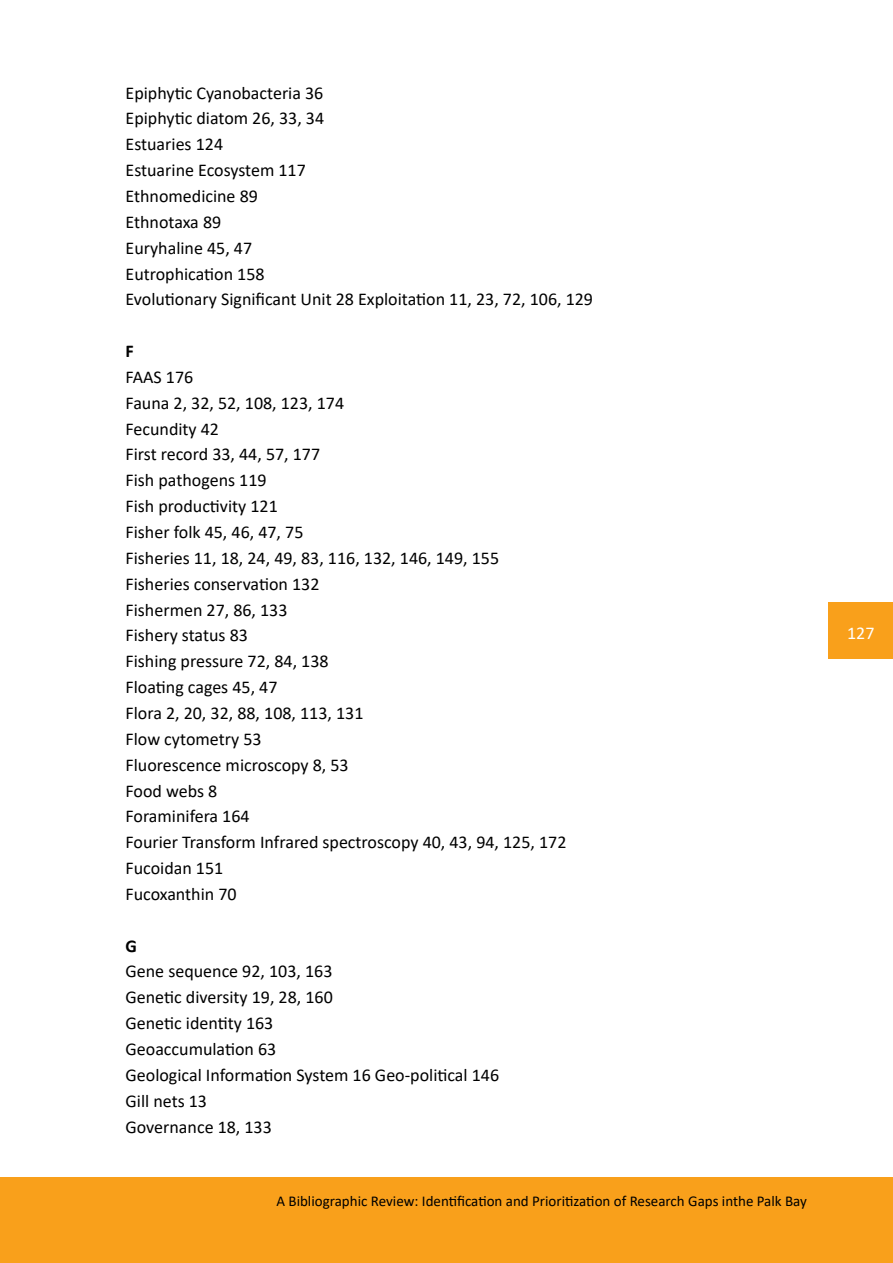
<style>
.page{position:relative;width:893px;height:1263px;background:#fff}
.page>*{position:absolute;margin:0;border:0;box-sizing:border-box;transform-origin:0 0}
.t1{font:18px/25.8px "Calibri";color:#000}
.t2{font:18px "Calibri";color:#fff}
.t3{font:700 18px "Calibri";color:#000}
.t4{font:15px "Calibri";color:#000}
</style>
<div class="page">
<div style="left:0;top:1177px;width:893px;height:86px;background:#f9a01b"></div>
<div style="left:828px;top:603px;width:65px;height:56px;background:#f9a01b"></div>
<p class="t1" style="left:126px;top:79px;width:469px">Epiphytic Cyanobacteria 36<br>Epiphytic diatom 26, 33, 34<br>Estuaries 124<br>Estuarine Ecosystem 117<br>Ethnomedicine 89<br>Ethnotaxa 89<br>Euryhaline 45, 47<br>Eutrophication 158<br>Evolutionary Significant Unit 28 Exploitation 11, 23, 72, 106, 129</p>
<p class="t3" style="left:126px;top:338px;width:10px">F</p>
<p class="t1" style="left:126px;top:364px;width:442px">FAAS 176<br>Fauna 2, 32, 52, 108, 123, 174<br>Fecundity 42<br>First record 33, 44, 57, 177<br>Fish pathogens 119<br>Fish productivity 121<br>Fisher folk 45, 46, 47, 75<br>Fisheries 11, 18, 24, 49, 83, 116, 132, 146, 149, 155<br>Fisheries conservation 132<br>Fishermen 27, 86, 133<br>Fishery status 83<br>Fishing pressure 72, 84, 138<br>Floating cages 45, 47<br>Flora 2, 20, 32, 88, 108, 113, 131<br>Flow cytometry 53<br>Fluorescence microscopy 8, 53<br>Food webs 8<br>Foraminifera 164<br>Fourier Transform Infrared spectroscopy 40, 43, 94, 125, 172<br>Fucoidan 151<br>Fucoxanthin 70</p>
<p class="t3" style="left:126px;top:933px;width:13px">G</p>
<p class="t1" style="left:126px;top:958px;width:375px">Gene sequence 92, 103, 163<br>Genetic diversity 19, 28, 160<br>Genetic identity 163<br>Geoaccumulation 63<br>Geological Information System 16 Geo-political 146<br>Gill nets 13<br>Governance 18, 133</p>
<p class="t4" style="left:276px;top:1191px;width:532px">A Bibliographic Review: Identification and Prioritization of Research Gaps inthe Palk Bay</p>
<p class="t2" style="left:847px;top:620px;width:29px">127</p>
</div>
